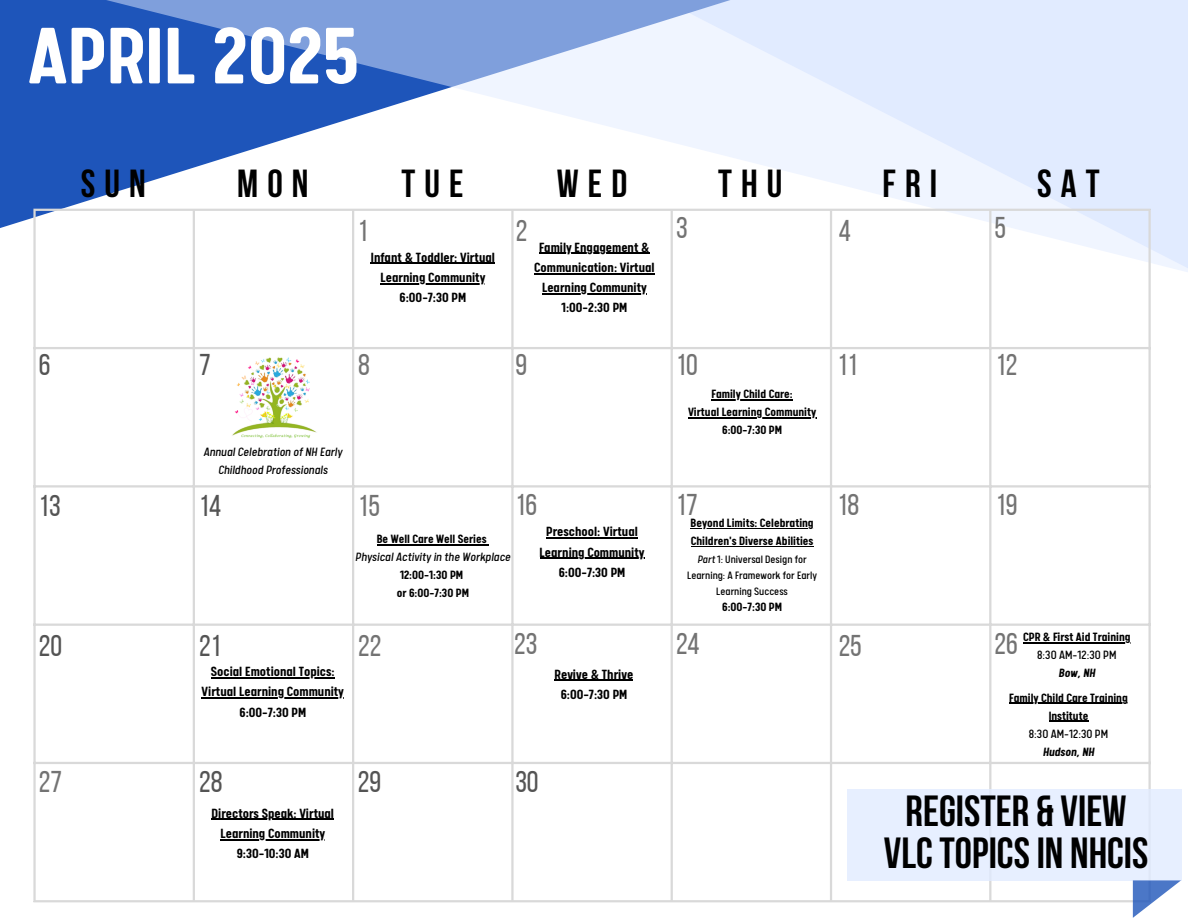
<style>
.page{position:relative;width:1188px;height:918px;background:#fff}
.page>*{position:absolute;margin:0;border:0;box-sizing:border-box;transform-origin:0 0}
.t1{font:700 90px "Calps";color:#fff}
.t2{font:700 43.35px/42.8px "Bebas Neue";color:#000;text-align:center}
.t3{font:700 39px "Bebas Neue";letter-spacing:.235em;color:#000}
.t4{font:30px "Bebas Neue";color:#737373}
.t5{font:30px "Bebas Neue";color:#545454}
.t6{font:700 15px/20.2px "Calps";color:#000;text-align:center}
.t7{font:700 13.5px/18px "Calps";color:#000;text-align:center}
.t8{font:italic 13.5px/18px "Calps";color:#000;text-align:center}
.t9{font:12px/16px "Calps";color:#000;text-align:center}
.s1{font-weight:400;font-style:italic}
.s2{font-style:italic}
.s3{font-weight:400}
</style>
<div class="page">
<svg style="left:0;top:0;width:1188px;height:317px"></svg>
<hr style="left:33px;top:211px;width:3px;height:689px;background:#d9d9d9">
<hr style="left:193px;top:211px;width:2px;height:689px;background:#d9d9d9">
<hr style="left:352px;top:211px;width:2px;height:689px;background:#d9d9d9">
<hr style="left:511px;top:211px;width:3px;height:689px;background:#d9d9d9">
<hr style="left:671px;top:211px;width:2px;height:689px;background:#d9d9d9">
<hr style="left:830px;top:211px;width:2px;height:689px;background:#d9d9d9">
<hr style="left:989px;top:211px;width:2px;height:689px;background:#d9d9d9">
<hr style="left:1148px;top:211px;width:3px;height:689px;background:#d9d9d9">
<hr style="left:33px;top:209px;width:1118px;height:2px;background:#d9d9d9">
<hr style="left:33px;top:347px;width:1118px;height:2px;background:#d9d9d9">
<hr style="left:33px;top:485px;width:1118px;height:3px;background:#d9d9d9">
<hr style="left:33px;top:624px;width:1118px;height:2px;background:#d9d9d9">
<hr style="left:33px;top:762px;width:1118px;height:2px;background:#d9d9d9">
<hr style="left:33px;top:900px;width:1118px;height:2px;background:#d9d9d9">
<div style="left:847px;top:789px;width:335px;height:91px;background:#e1ebff"></div>
<svg style="left:1133px;top:880px;width:48px;height:38px"></svg>
<img style="left:232px;top:357px;width:85px;height:82px">
<hr style="left:371px;top:263px;width:124px;height:1px;background:#000">
<hr style="left:380px;top:283px;width:105px;height:1px;background:#000">
<hr style="left:539px;top:253px;width:111px;height:1px;background:#000">
<hr style="left:534px;top:273px;width:121px;height:1px;background:#000">
<hr style="left:542px;top:293px;width:105px;height:1px;background:#000">
<hr style="left:546px;top:538px;width:92px;height:1px;background:#000">
<hr style="left:540px;top:558px;width:105px;height:1px;background:#000">
<hr style="left:212px;top:819px;width:122px;height:1px;background:#000">
<hr style="left:220px;top:839px;width:105px;height:1px;background:#000">
<hr style="left:211px;top:677px;width:124px;height:1px;background:#000">
<hr style="left:202px;top:698px;width:142px;height:1px;background:#000">
<hr style="left:555px;top:680px;width:78px;height:1px;background:#000">
<hr style="left:712px;top:399px;width:81px;height:1px;background:#000">
<hr style="left:688px;top:417px;width:128px;height:1px;background:#000">
<hr style="left:1023px;top:642px;width:108px;height:1px;background:#000">
<hr style="left:1009px;top:703px;width:119px;height:1px;background:#000">
<hr style="left:1049px;top:721px;width:39px;height:1px;background:#000">
<hr style="left:691px;top:528px;width:123px;height:1px;background:#000">
<hr style="left:691px;top:546px;width:122px;height:1px;background:#000">
<hr style="left:377px;top:545px;width:110px;height:1px;background:#000">
<p class="t1" style="left:28px;top:18px;width:333px">APRIL 2025</p>
<p class="t3" style="left:81px;top:167px;width:66px">SUN</p>
<h5 class="t3" style="left:237px;top:167px;width:73px">MON</h5>
<p class="t3" style="left:402px;top:167px;width:63px">TUE</p>
<p class="t3" style="left:557px;top:167px;width:72px">WED</p>
<h4 class="t3" style="left:718px;top:167px;width:66px">THU</h4>
<p class="t3" style="left:883px;top:167px;width:56px">FRI</p>
<p class="t3" style="left:1037px;top:167px;width:64px">SAT</p>
<h4 class="t4" style="left:676px;top:216px;width:13px">3</h4>
<h1 class="t4" style="left:358px;top:218px;width:12px">1</h1>
<p class="t4" style="left:995px;top:216px;width:13px">5</p>
<p class="t4" style="left:516px;top:218px;width:13px">2</p>
<p class="t4" style="left:839px;top:218px;width:13px">4</p>
<p class="t6" style="left:534px;top:239px;width:122px">Family Engagement &amp;<br>Communication: Virtual</p>
<p class="t6" style="left:542px;top:279px;width:106px">Learning Community<br>1:00-2:30 PM</p>
<p class="t6" style="left:371px;top:249px;width:126px">Infant &amp; Toddler: Virtual</p>
<p class="t6" style="left:380px;top:269px;width:106px">Learning Community<br>6:00-7:30 PM</p>
<p class="t5" style="left:39px;top:353px;width:13px">6</p>
<h3 class="t5" style="left:199px;top:353px;width:13px">7</h3>
<h3 class="t4" style="left:358px;top:353px;width:13px">8</h3>
<h5 class="t4" style="left:515px;top:353px;width:13px">9</h5>
<p class="t4" style="left:676px;top:353px;width:23px">10</p>
<h4 class="t4" style="left:837px;top:353px;width:22px">11</h4>
<p class="t4" style="left:996px;top:353px;width:23px">12</p>
<p class="t7" style="left:712px;top:387px;width:83px">Family Child Care:</p>
<p class="t7" style="left:688px;top:405px;width:130px">Virtual Learning Community<br>6:00-7:30 PM</p>
<p class="t8" style="left:203px;top:445px;width:140px">Annual Celebration of NH Early<br>Childhood Professionals</p>
<h3 class="t5" style="left:39px;top:493px;width:23px">13</h3>
<h3 class="t5" style="left:199px;top:493px;width:24px">14</h3>
<h3 class="t4" style="left:358px;top:493px;width:23px">15</h3>
<p class="t4" style="left:515px;top:492px;width:23px">16</p>
<p class="t4" style="left:676px;top:492px;width:23px">17</p>
<p class="t4" style="left:837px;top:492px;width:23px">18</p>
<p class="t4" style="left:996px;top:492px;width:23px">19</p>
<p class="t7" style="left:355px;top:532px;width:157px">Be Well Care Well Series<br><span class="s1">Physical Activity in the Workplace<br></span>12:00-1:30 PM<br>or 6:00-7:30 PM</p>
<p class="t6" style="left:546px;top:524px;width:93px">Preschool: Virtual</p>
<p class="t6" style="left:540px;top:544px;width:106px">Learning Community<br>6:00-7:30 PM</p>
<h2 class="t7" style="left:691px;top:516px;width:125px;text-align:left">Beyond Limits: Celebrating<br>Children's Diverse Abilities</h2>
<p class="t9" style="left:687px;top:553px;width:131px"><span class="s2">Part</span> 1: Universal Design for<br>Learning: A Framework for Early<br>Learning Success</p>
<p class="t7" style="left:722px;top:600px;width:61px">6:00-7:30 PM</p>
<p class="t5" style="left:39px;top:633px;width:25px">20</p>
<h3 class="t5" style="left:199px;top:633px;width:23px">21</h3>
<p class="t6" style="left:211px;top:663px;width:125px">Social Emotional Topics:</p>
<p class="t6" style="left:202px;top:684px;width:144px">Virtual Learning Community<br>6:00-7:30 PM</p>
<h3 class="t4" style="left:358px;top:633px;width:25px">22</h3>
<p class="t4" style="left:514px;top:631px;width:25px">23</p>
<h4 class="t6" style="left:555px;top:666px;width:80px">Revive &amp; Thrive<br>6:00-7:30 PM</h4>
<h4 class="t4" style="left:676px;top:631px;width:25px">24</h4>
<p class="t4" style="left:839px;top:633px;width:25px">25</p>
<h4 class="t4" style="left:995px;top:631px;width:25px">26</h4>
<h5 class="t7" style="left:1023px;top:630px;width:109px">CPR &amp; First Aid Training<br><span class="s3">8:30 AM-12:30 PM<br></span><span class="s2">Bow, NH</span></h5>
<h5 class="t7" style="left:1009px;top:690px;width:120px">Family Child Care Training<br>Institute<br><span class="s3">8:30 AM-12:30 PM<br></span><span class="s2">Hudson, NH</span></h5>
<p class="t4" style="left:39px;top:769px;width:25px">27</p>
<h4 class="t5" style="left:199px;top:769px;width:25px">28</h4>
<p class="t5" style="left:358px;top:769px;width:25px">29</p>
<p class="t5" style="left:515px;top:769px;width:25px">30</p>
<p class="t6" style="left:212px;top:805px;width:124px">Directors Speak: Virtual</p>
<p class="t6" style="left:220px;top:825px;width:106px">Learning Community<br>9:30-10:30 AM</p>
<p class="t2" style="left:884px;top:793px;width:266px">REGISTER &amp; VIEW<br>VLCTOPICSIN NHCIS</p>
</div>
